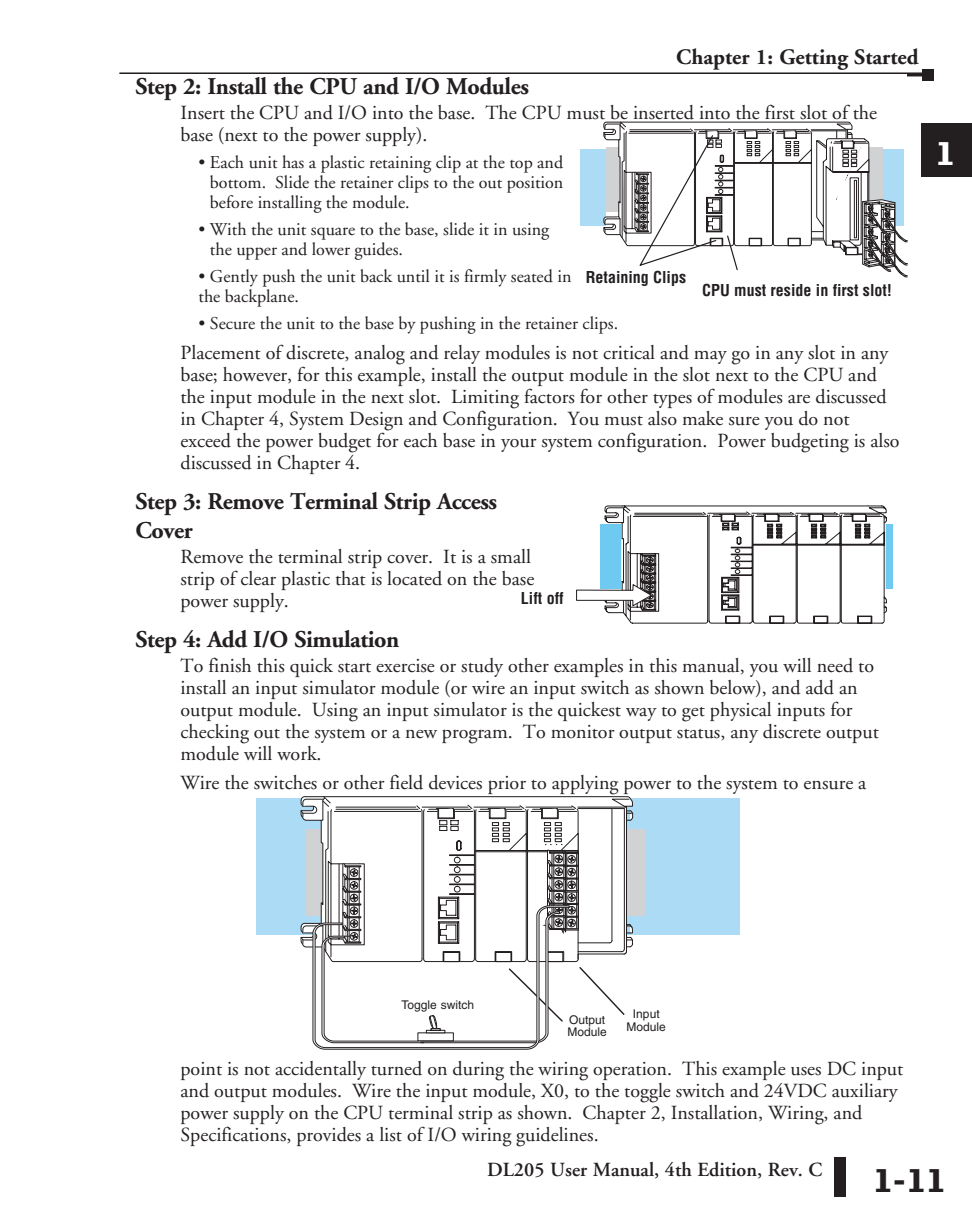
<style>
.page{position:relative;width:972px;height:1224px;background:#fff}
.page>*{position:absolute;margin:0;border:0;box-sizing:border-box;transform-origin:0 0}
.t1{font:700 40px "Bailey Sans ITC";color:#231f20}
.t2{font:700 40px "Bailey Sans ITC";color:#fff}
.Subhead{font:700 24px/28.8px "Adobe Garamond";letter-spacing:-.02em;color:#231f20}
.t3{font:700 22px "Adobe Garamond";color:#231f20}
.Body{font:20px/22px "Adobe Garamond";color:#231f20}
.t4{font:600 20px "Adobe Garamond";color:#231f20}
.Body_bullet{font:18px/20px "Adobe Garamond";color:#231f20}
.Call_Out{font:700 condensed 16px "Helvetica";color:#231f20}
.t5{font:12px/13px "Helvetica";color:#231f20;text-align:center}
</style>
<div class="page">
<div style="left:834px;top:1144px;width:12px;height:53px;background:#231f20"></div>
<svg style="left:119px;top:72px;width:803px;height:4px;background:#565353"></svg>
<div style="left:922px;top:69px;width:12px;height:11px;background:#231f20"></div>
<div style="left:921px;top:123px;width:51px;height:54px;background:#231f20"></div>
<div style="left:88px;top:74px;width:820px;height:1082px;background:#fff"></div>
<svg style="left:576px;top:505px;width:312px;height:119px"></svg>
<div style="left:256px;top:798px;width:484px;height:137px;background:#acdbf5"></div>
<div style="left:305px;top:829px;width:340px;height:87px;background:#d1d2d4"></div>
<svg style="left:300px;top:798px;width:333px;height:252px"></svg>
<div style="left:580px;top:149px;width:26px;height:77px;background:#acdbf5"></div>
<svg style="left:603px;top:122px;width:305px;height:155px"></svg>
<div style="left:582px;top:268px;width:108px;height:26px;background:#fff"></div>
<p class="t3" style="left:676px;top:45px;width:244px">Chapter 1: Getting Started</p>
<p class="Subhead" style="left:135px;top:72px;width:395px">Step 2: Install the CPU and I/O Modules</p>
<p class="Body" style="left:180px;top:102px;width:698px">Insert the CPU and I/O into the base. The CPU must be inserted into the first slot of the base (next to the power supply).</p>
<p class="Body_bullet" style="left:210px;top:153px;width:355px;text-align:justify;text-indent:-11px">• Each unit has a plastic retaining clip at the top and bottom. Slide the retainer clips to the out position before installing the module.</p>
<p class="Body_bullet" style="left:210px;top:220px;width:341px;text-indent:-11px">• With the unit square to the base, slide it in using the upper and lower guides.</p>
<p class="Body_bullet" style="left:198px;top:267px;width:374px">• Gently push the unit back until it is firmly seated in the backplane.</p>
<p class="Body_bullet" style="left:198px;top:314px;width:421px">• Secure the unit to the base by pushing in the retainer clips.</p>
<p class="Body" style="left:180px;top:342px;width:721px">Placement of discrete, analog and relay modules is not critical and may go in any slot in any base; however, for this example, install the output module in the slot next to the CPU and the input module in the next slot. Limiting factors for other types of modules are discussed in Chapter 4, System Design and Configuration. You must also make sure you do not exceed the power budget for each base in your system configuration. Power budgeting is also discussed in Chapter 4.</p>
<p class="Subhead" style="left:135px;top:487px;width:363px">Step 3: Remove Terminal Strip Access<br>Cover</p>
<p class="Body" style="left:180px;top:546px;width:355px">Remove the terminal strip cover. It is a small strip of clear plastic that is located on the base power supply.</p>
<p class="Subhead" style="left:135px;top:625px;width:266px">Step 4: Add I/O Simulation</p>
<p class="Body" style="left:180px;top:655px;width:700px">To finish this quick start exercise or study other examples in this manual, you will need to install an input simulator module (or wire an input switch as shown below), and add an output module. Using an input simulator is the quickest way to get physical inputs for checking out the system or a new program. To monitor output status, any discrete output module will work.</p>
<p class="Body" style="left:180px;top:772px;width:687px">Wire the switches or other field devices prior to applying power to the system to ensure a</p>
<p class="Call_Out" style="left:586px;top:267px;width:102px">Retaining Clips</p>
<p class="Call_Out" style="left:702px;top:280px;width:191px">CPU must reside in first slot!</p>
<p class="Call_Out" style="left:521px;top:588px;width:44px">Lift off</p>
<h1 class="t2" style="left:935px;top:132px;width:22px">1</h1>
<p class="t5" style="left:402px;top:998px;width:74px">Toggle switch</p>
<p class="t5" style="left:567px;top:1014px;width:41px;line-height:11.6px;text-align:left">Output<br>Module</p>
<p class="t5" style="left:627px;top:1007px;width:41px">Input<br>Module</p>
<p class="Body" style="left:180px;top:1058px;width:724px">point is not accidentally turned on during the wiring operation. This example uses DC input and output modules. Wire the input module, X0, to the toggle switch and 24VDC auxiliary power supply on the CPU terminal strip as shown. Chapter 2, Installation, Wiring, and Specifications, provides a list of I/O wiring guidelines.</p>
<p class="t4" style="left:487px;top:1158px;width:337px">DL205 User Manual, 4th Edition, Rev. C</p>
<h1 class="t1" style="left:873px;top:1158px;width:75px">1-11</h1>
</div>
